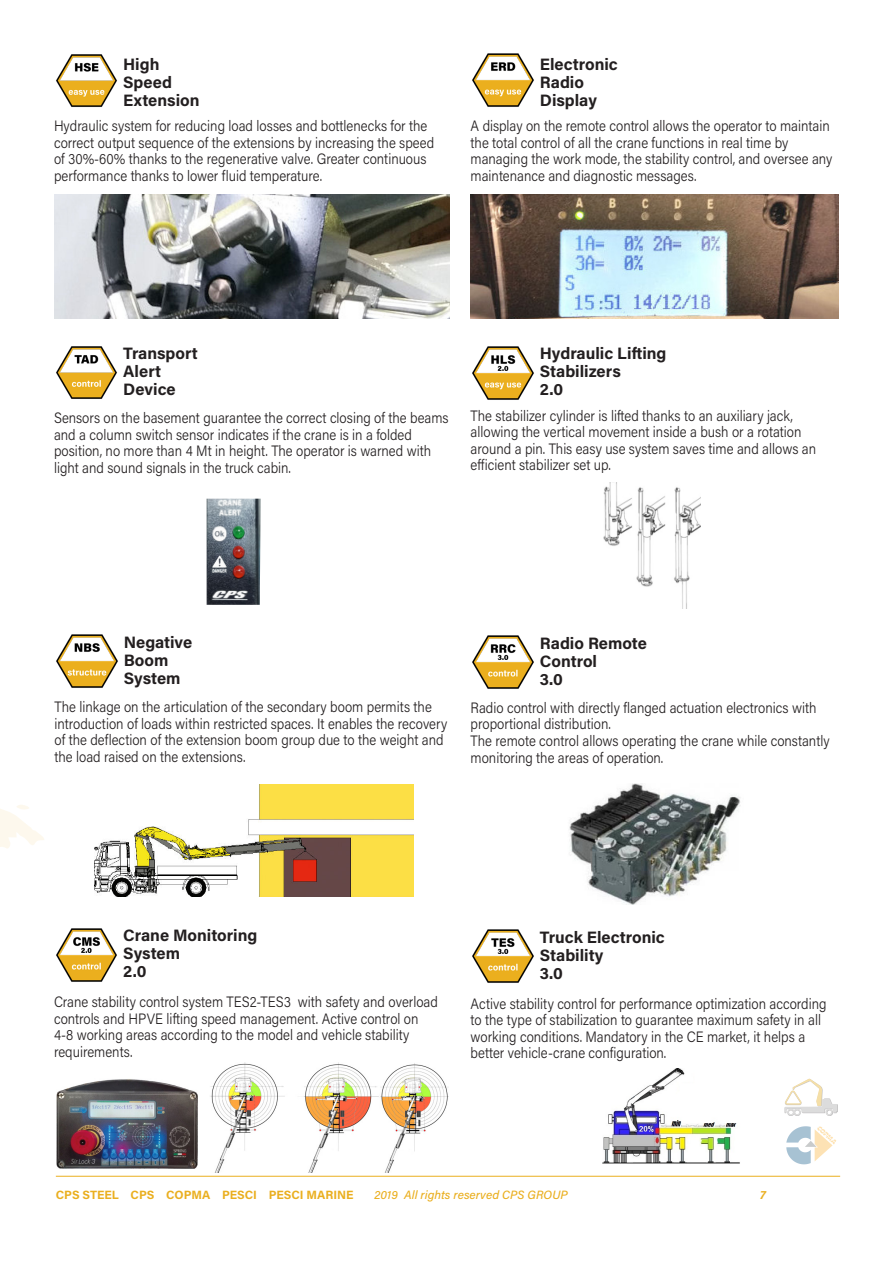
<style>
.page{position:relative;width:893px;height:1263px;background:#fff}
.page>*{position:absolute;margin:0;border:0;box-sizing:border-box;transform-origin:0 0}
.t1{font:700 16.5px "Acumin Pro";color:#231f20}
.t2{font:300 15px/16.5px "Acumin Pro";color:#231f20;scale:.89 1}
.t3{font:700 12px "Acumin Pro";letter-spacing:-.005em;color:#eaaf20}
.t4{font:italic 500 12px "Acumin Pro";letter-spacing:.005em;color:#eaaf20}
.t5{font:italic 700 12px "Acumin Pro";color:#eaaf20}
</style>
<div class="page">
<svg style="left:0;top:805px;width:44px;height:43px"></svg>
<img style="left:207px;top:499px;width:54px;height:106px">
<img style="left:569px;top:784px;width:172px;height:121px">
<img style="left:471px;top:194px;width:368px;height:125px">
<img style="left:54px;top:194px;width:395px;height:125px">
<img style="left:210px;top:1063px;width:239px;height:109px">
<img style="left:602px;top:1069px;width:138px;height:95px">
<img style="left:56px;top:1079px;width:142px;height:90px">
<img style="left:56px;top:346px;width:61px;height:53px">
<img style="left:56px;top:54px;width:61px;height:53px">
<img style="left:472px;top:635px;width:62px;height:54px">
<img style="left:472px;top:929px;width:62px;height:54px">
<img style="left:56px;top:928px;width:61px;height:54px">
<img style="left:472px;top:53px;width:62px;height:54px">
<img style="left:472px;top:346px;width:62px;height:54px">
<img style="left:94px;top:785px;width:320px;height:111px">
<img style="left:56px;top:634px;width:62px;height:54px">
<img style="left:604px;top:482px;width:97px;height:126px">
<hr style="left:56px;top:1176px;width:784px;height:1px;background:#eaaf20">
<div style="left:785px;top:1078px;width:53px;height:38px;background:#231f20;opacity:.75"></div>
<svg style="left:784px;top:1078px;width:53px;height:35px"></svg>
<div style="left:825px;top:1108px;width:7px;height:7px;border:1px solid #a9a8a8;border-radius:50%"></div>
<div style="left:794px;top:1108px;width:7px;height:7px;border:1px solid #a9a8a8;border-radius:50%"></div>
<div style="left:787px;top:1108px;width:7px;height:7px;border:1px solid #a9a8a8;border-radius:50%"></div>
<svg style="left:786px;top:1126px;width:50px;height:38px"></svg>
<p class="t1" style="left:123px;top:53px;width:38px">High</p>
<p class="t1" style="left:123px;top:71px;width:50px">Speed</p>
<p class="t1" style="left:123px;top:89px;width:78px">Extension</p>
<p class="t2" style="left:54px;top:117px;width:429px">Hydraulic system for reducing load losses and bottlenecks for the correct output sequence of the extensions by increasing the speed of 30%-60% thanks to the regenerative valve. Greater continuous performance thanks to lower fluid temperature.</p>
<p class="t1" style="left:540px;top:53px;width:79px">Electronic</p>
<p class="t1" style="left:540px;top:71px;width:46px">Radio</p>
<p class="t1" style="left:540px;top:89px;width:58px">Display</p>
<p class="t2" style="left:471px;top:117px;width:408px">A display on the remote control allows the operator to maintain the total control of all the crane functions in real time by managing the work mode, the stability control, and oversee any maintenance and diagnostic messages.</p>
<p class="t1" style="left:123px;top:342px;width:76px">Transport</p>
<p class="t1" style="left:123px;top:360px;width:39px">Alert</p>
<p class="t1" style="left:123px;top:378px;width:54px">Device</p>
<p class="t2" style="left:54px;top:409px;width:445px">Sensors on the basement guarantee the correct closing of the beams and a column switch sensor indicates if the crane is in a folded position, no more than 4 Mt in height. The operator is warned with light and sound signals in the truck cabin.</p>
<p class="t1" style="left:540px;top:342px;width:128px">Hydraulic Lifting</p>
<p class="t1" style="left:540px;top:360px;width:82px">Stabilizers</p>
<p class="t1" style="left:540px;top:378px;width:25px">2.0</p>
<p class="t2" style="left:471px;top:406px;width:390px">The stabilizer cylinder is lifted thanks to an auxiliary jack, allowing the vertical movement inside a bush or a rotation around a pin. This easy use system saves time and allows an efficient stabilizer set up.</p>
<p class="t1" style="left:124px;top:630px;width:70px">Negative</p>
<p class="t1" style="left:124px;top:648px;width:46px">Boom</p>
<p class="t1" style="left:124px;top:666px;width:58px">System</p>
<p class="t2" style="left:55px;top:698px;width:443px">The linkage on the articulation of the secondary boom permits the introduction of loads within restricted spaces. It enables the recovery of the deflection of the extension boom group due to the weight and the load raised on the extensions.</p>
<p class="t1" style="left:540px;top:631px;width:109px">Radio Remote</p>
<p class="t1" style="left:540px;top:649px;width:59px">Control</p>
<p class="t1" style="left:540px;top:667px;width:25px">3.0</p>
<p class="t2" style="left:471px;top:699px;width:390px">Radio control with directly flanged actuation electronics with proportional distribution.</p>
<p class="t2" style="left:471px;top:732px;width:405px">The remote control allows operating the crane while constantly monitoring the areas of operation.</p>
<p class="t1" style="left:123px;top:924px;width:136px">Crane Monitoring</p>
<p class="t1" style="left:123px;top:942px;width:58px">System</p>
<p class="t1" style="left:123px;top:960px;width:25px">2.0</p>
<p class="t1" style="left:540px;top:925px;width:126px">Truck Electronic</p>
<p class="t1" style="left:540px;top:943px;width:65px">Stability</p>
<p class="t1" style="left:540px;top:961px;width:25px">3.0</p>
<p class="t2" style="left:54px;top:993px;width:433px">Crane stability control system TES2-TES3 with safety and overload controls and HPVE lifting speed management. Active control on 4-8 working areas according to the model and vehicle stability requirements.</p>
<p class="t2" style="left:471px;top:994px;width:401px">Active stability control for performance optimization according to the type of stabilization to guarantee maximum safety in all working conditions. Mandatory in the CE market, it helps a better vehicle-crane configuration.</p>
<p class="t3" style="left:56px;top:1186px;width:299px">CPS STEEL CPS COPMA PESCI PESCI MARINE</p>
<p class="t4" style="left:374px;top:1186px;width:195px">2019 All rights reserved CPS GROUP</p>
<p class="t5" style="left:760px;top:1186px;width:7px">7</p>
</div>
